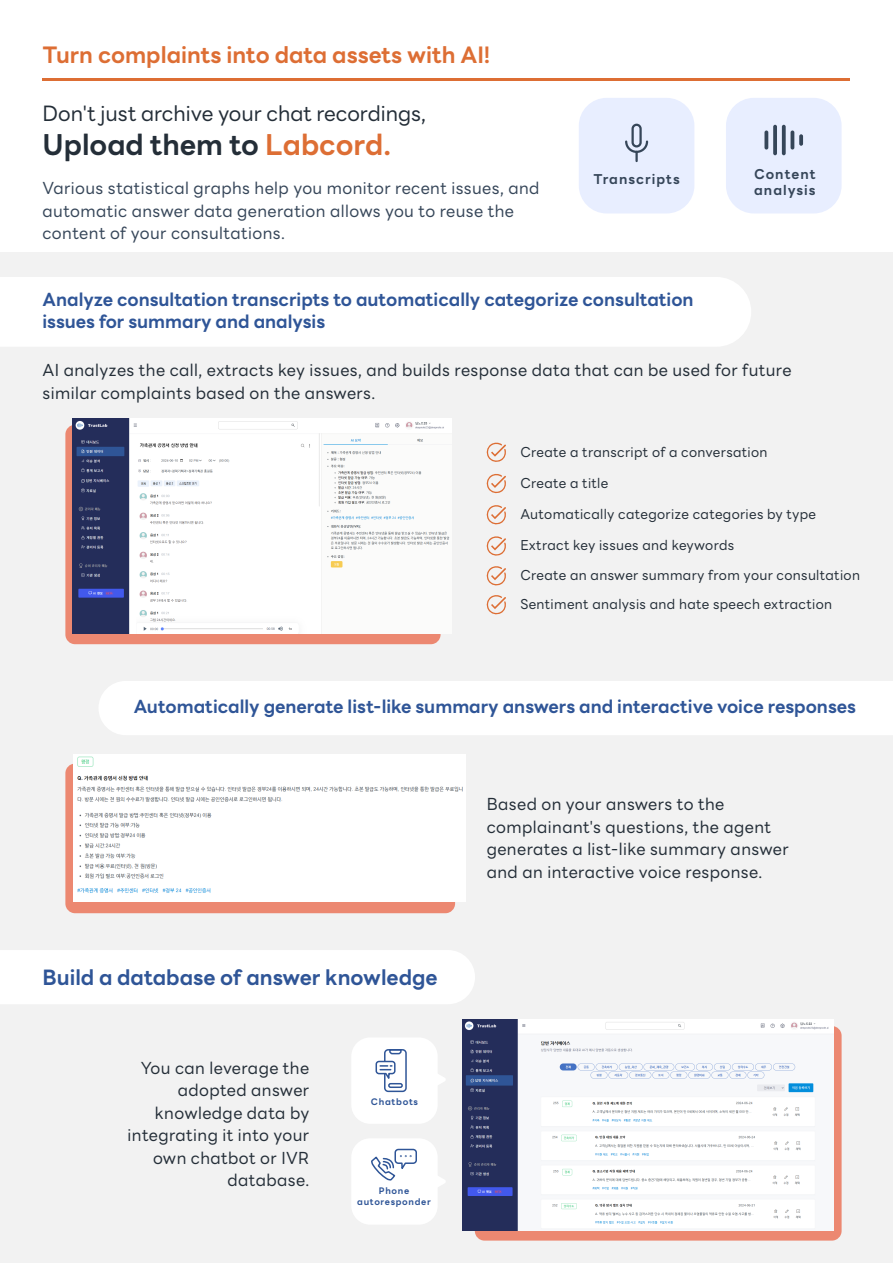
<style>
.page{position:relative;width:893px;height:1263px;background:#fff}
.page>*{position:absolute;margin:0;border:0;box-sizing:border-box;transform-origin:0 0}
.t1{font:700 28.5px "LINE Seed Sans KR";color:#242e38}
.t2{font:700 22.5px "LINE Seed Sans KR";color:#dd6e34}
.t3{font:21px "LINE Seed Sans KR";color:#242e38}
.t4{font:700 21px "LINE Seed Sans KR";color:#2f5597}
.t5{font:700 18px/21.6px "LINE Seed Sans KR";color:#2f5597}
.t6{font:16.5px/22.5px "LINE Seed Sans KR";letter-spacing:.025em;color:#242e38}
.t7{font:16.5px/22.5px "LINE Seed Sans KR";letter-spacing:.025em;color:#364659}
.t8{font:13.5px/29px "LINE Seed Sans KR";letter-spacing:.025em;color:#242e38}
.t9{font:700 13.5px/16.2px "LINE Seed Sans KR";letter-spacing:.075em;color:#364659}
.t10{font:700 9px/10.8px "LINE Seed Sans KR";letter-spacing:.075em;color:#2f5597;text-align:center}
.s1{color:#dd6e34}
</style>
<div class="page">
<div style="left:0;top:252px;width:893px;height:1011px;background:#f2f2f2"></div>
<hr style="left:43px;top:78px;width:807px;height:3px;background:#dd6e34">
<div style="left:579px;top:98px;width:115px;height:115px;background:#e8eeff;border-radius:28px"></div>
<div style="left:726px;top:98px;width:116px;height:115px;background:#e8eeff;border-radius:28px"></div>
<svg style="left:799px;top:134px;width:4px;height:12px"></svg>
<svg style="left:764px;top:130px;width:4px;height:20px"></svg>
<svg style="left:790px;top:130px;width:4px;height:20px"></svg>
<svg style="left:773px;top:125px;width:4px;height:30px"></svg>
<svg style="left:782px;top:125px;width:4px;height:30px"></svg>
<div style="left:631px;top:124px;width:11px;height:23px;border:2px solid #364659;border-radius:4px"></div>
<svg style="left:625px;top:139px;width:24px;height:22px"></svg>
<div style="left:0;top:277px;width:751px;height:69px;background:#fff"></div>
<div style="left:99px;top:681px;width:794px;height:54px;background:#fff"></div>
<div style="left:0;top:950px;width:475px;height:54px;background:#fff"></div>
<div style="left:65px;top:425px;width:376px;height:219px;background:#ec8871;border-radius:10px"></div>
<img style="left:72px;top:419px;width:379px;height:214px">
<svg style="left:486px;top:442px;width:20px;height:20px"></svg>
<svg style="left:486px;top:473px;width:20px;height:21px"></svg>
<svg style="left:486px;top:505px;width:20px;height:20px"></svg>
<svg style="left:486px;top:536px;width:20px;height:20px"></svg>
<svg style="left:486px;top:566px;width:20px;height:20px"></svg>
<svg style="left:486px;top:595px;width:20px;height:20px"></svg>
<div style="left:65px;top:764px;width:390px;height:149px;background:#ec8871;border-radius:10px"></div>
<img style="left:73px;top:755px;width:392px;height:147px">
<div style="left:475px;top:1026px;width:367px;height:214px;background:#ec8871;border-radius:10px"></div>
<img style="left:463px;top:1020px;width:370px;height:210px">
<div style="left:351px;top:1037px;width:87px;height:87px;background:#fff;border-radius:19px"></div>
<div style="left:388px;top:1083px;width:15px;height:5px;border:2px solid #2f5597;border-radius:2px"></div>
<div style="left:384px;top:1049px;width:23px;height:43px;border:2px solid #2f5597;border-radius:3px"></div>
<svg style="left:375px;top:1049px;width:27px;height:34px"></svg>
<svg style="left:438px;top:1074px;width:7px;height:11px"></svg>
<div style="left:351px;top:1138px;width:87px;height:87px;background:#fff;border-radius:19px"></div>
<svg style="left:371px;top:1148px;width:46px;height:33px"></svg>
<svg style="left:438px;top:1176px;width:7px;height:11px"></svg>
<h2 class="t2" style="left:43px;top:44px;width:449px">Turn complaints into data assets with AI뫐</h2>
<p class="t3" style="left:43px;top:103px;width:385px">Don뫪t just archive your chat recordings뫌</p>
<h1 class="t1" style="left:43px;top:131px;width:350px">Upload them to <span class="s1">Labcord뫋</span></h1>
<p class="t7" style="left:43px;top:178px;width:498px">Various statistical graphs help you monitor recent issues뫌 and automatic answer data generation allows you to reuse the content of your consultations뫋</p>
<p class="t9" style="left:593px;top:172px;width:88px">Transcripts</p>
<p class="t5" style="left:43px;top:290px;width:653px">Analyze consultation transcripts to automatically categorize consultation issues for summary and analysis</p>
<p class="t9" style="left:754px;top:167px;width:63px">Content analysis</p>
<p class="t6" style="left:43px;top:360px;width:750px">AI analyzes the call뫌 extracts key issues뫌 and builds response data that can be used for future similar complaints based on the answers뫋</p>
<p class="t8" style="left:520px;top:438px;width:249px">Create a transcript of a conversation</p>
<p class="t8" style="left:520px;top:469px;width:89px">Create a title</p>
<p class="t8" style="left:520px;top:501px;width:297px">Automatically categorize categories by type</p>
<p class="t8" style="left:520px;top:532px;width:215px">Extract key issues and keywords</p>
<p class="t8" style="left:520px;top:562px;width:341px">Create an answer summary from your consultation<br>Sentiment analysis and hate speech extraction</p>
<p class="t5" style="left:134px;top:697px;width:724px">Automatically generate list뫠like summary answers and interactive voice responses</p>
<p class="t4" style="left:43px;top:967px;width:397px">Build a database of answer knowledge</p>
<p class="t6" style="left:128px;top:1057px;width:183px;text-align:right">You can leverage the adopted answer knowledge data by integrating it into your own chatbot or IVR database뫋</p>
<p class="t10" style="left:371px;top:1097px;width:49px">Chatbots</p>
<p class="t10" style="left:357px;top:1186px;width:75px">Phone autoresponder</p>
<p class="t6" style="left:487px;top:794px;width:303px">Based on your answers to the complainant뫪s questions뫌 the agent generates a list뫠like summary answer and an interactive voice response뫋</p>
</div>
